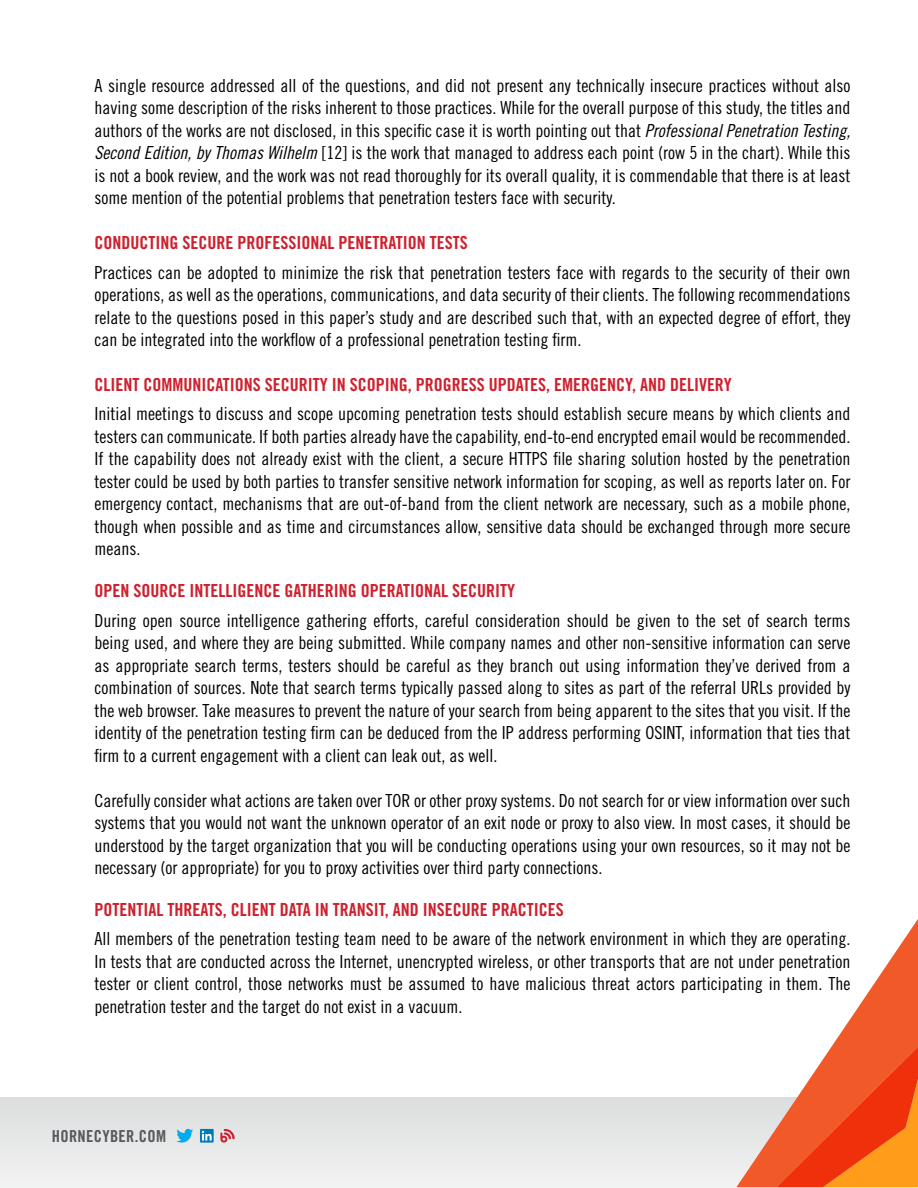
<style>
.page{position:relative;width:918px;height:1188px;background:#fff}
.page>*{position:absolute;margin:0;border:0;box-sizing:border-box;transform-origin:0 0}
.t1{font:18px/22.5px "Trade Gothic Cond Eighteen";color:#000;text-align:justify}
.t2{font:18px "Trade Gothic Bold Cond Twenty";color:#cf202e}
.t3{font:16.5px "Trade Gothic Bold Cond Twenty";letter-spacing:.02em;color:#58595b}
.s1{font-family:"Trade Gothic Cond Eighteen Obl"}
</style>
<div class="page">
<div style="left:0;top:1097px;width:917px;height:91px;background:#e7e8e8"></div>
<svg style="left:176px;top:1129px;width:17px;height:14px"></svg>
<div style="left:200px;top:1129px;width:14px;height:14px;background:#007bb6"></div>
<svg style="left:202px;top:1131px;width:10px;height:10px"></svg>
<svg style="left:220px;top:1129px;width:15px;height:14px"></svg>
<svg style="left:736px;top:919px;width:182px;height:268px"></svg>
<svg style="left:776px;top:1047px;width:142px;height:140px;background:#f46a35"></svg>
<p class="t1" style="left:94px;top:74px;width:758px">A single resource addressed all of the questions, and did not present any technically insecure practices without also having some description of the risks inherent to those practices. While for the overall purpose of this study, the titles and authors of the works are not disclosed, in this specific case it is worth pointing out that <span class="s1">Professional Penetration Testing, Second Edition, by Thomas Wilhelm</span> [12] is the work that managed to address each point (row 5 in the chart). While this is not a book review, and the work was not read thoroughly for its overall quality, it is commendable that there is at least some mention of the potential problems that penetration testers face with security.</p>
<p class="t2" style="left:94px;top:232px;width:375px">CONDUCTING SECURE PROFESSIONAL PENETRATION TESTS</p>
<p class="t1" style="left:94px;top:261px;width:758px">Practices can be adopted to minimize the risk that penetration testers face with regards to the security of their own operations, as well as the operations, communications, and data security of their clients. The following recommendations relate to the questions posed in this paper’s study and are described such that, with an expected degree of effort, they can be integrated into the workflow of a professional penetration testing firm.</p>
<p class="t2" style="left:94px;top:374px;width:639px">CLIENT COMMUNICATIONS SECURITY IN SCOPING, PROGRESS UPDATES, EMERGENCY, AND DELIVERY</p>
<p class="t1" style="left:94px;top:403px;width:758px">Initial meetings to discuss and scope upcoming penetration tests should establish secure means by which clients and testers can communicate. If both parties already have the capability, end-to-end encrypted email would be recommended.<br>If the capability does not already exist with the client, a secure HTTPS file sharing solution hosted by the penetration tester could be used by both parties to transfer sensitive network information for scoping, as well as reports later on. For emergency contact, mechanisms that are out-of-band from the client network are necessary, such as a mobile phone, though when possible and as time and circumstances allow, sensitive data should be exchanged through more secure means.</p>
<p class="t2" style="left:94px;top:580px;width:422px">OPEN SOURCE INTELLIGENCE GATHERING OPERATIONAL SECURITY</p>
<p class="t1" style="left:94px;top:609px;width:758px">During open source intelligence gathering efforts, careful consideration should be given to the set of search terms being used, and where they are being submitted. While company names and other non-sensitive information can serve as appropriate search terms, testers should be careful as they branch out using information they’ve derived from a combination of sources. Note that search terms typically passed along to sites as part of the referral URLs provided by the web browser. Take measures to prevent the nature of your search from being apparent to the sites that you visit. If the identity of the penetration testing firm can be deduced from the IP address performing OSINT, information that ties that firm to a current engagement with a client can leak out, as well.</p>
<p class="t1" style="left:94px;top:789px;width:758px">Carefully consider what actions are taken over TOR or other proxy systems. Do not search for or view information over such systems that you would not want the unknown operator of an exit node or proxy to also view. In most cases, it should be understood by the target organization that you will be conducting operations using your own resources, so it may not be necessary (or appropriate) for you to proxy activities over third party connections.</p>
<p class="t2" style="left:94px;top:899px;width:471px">POTENTIAL THREATS, CLIENT DATA IN TRANSIT, AND INSECURE PRACTICES</p>
<p class="t1" style="left:94px;top:928px;width:758px">All members of the penetration testing team need to be aware of the network environment in which they are operating.<br>In tests that are conducted across the Internet, unencrypted wireless, or other transports that are not under penetration tester or client control, those networks must be assumed to have malicious threat actors participating in them. The penetration tester and the target do not exist in a vacuum.</p>
<p class="t3" style="left:52px;top:1126px;width:116px">HORNECYBER.COM</p>
</div>
